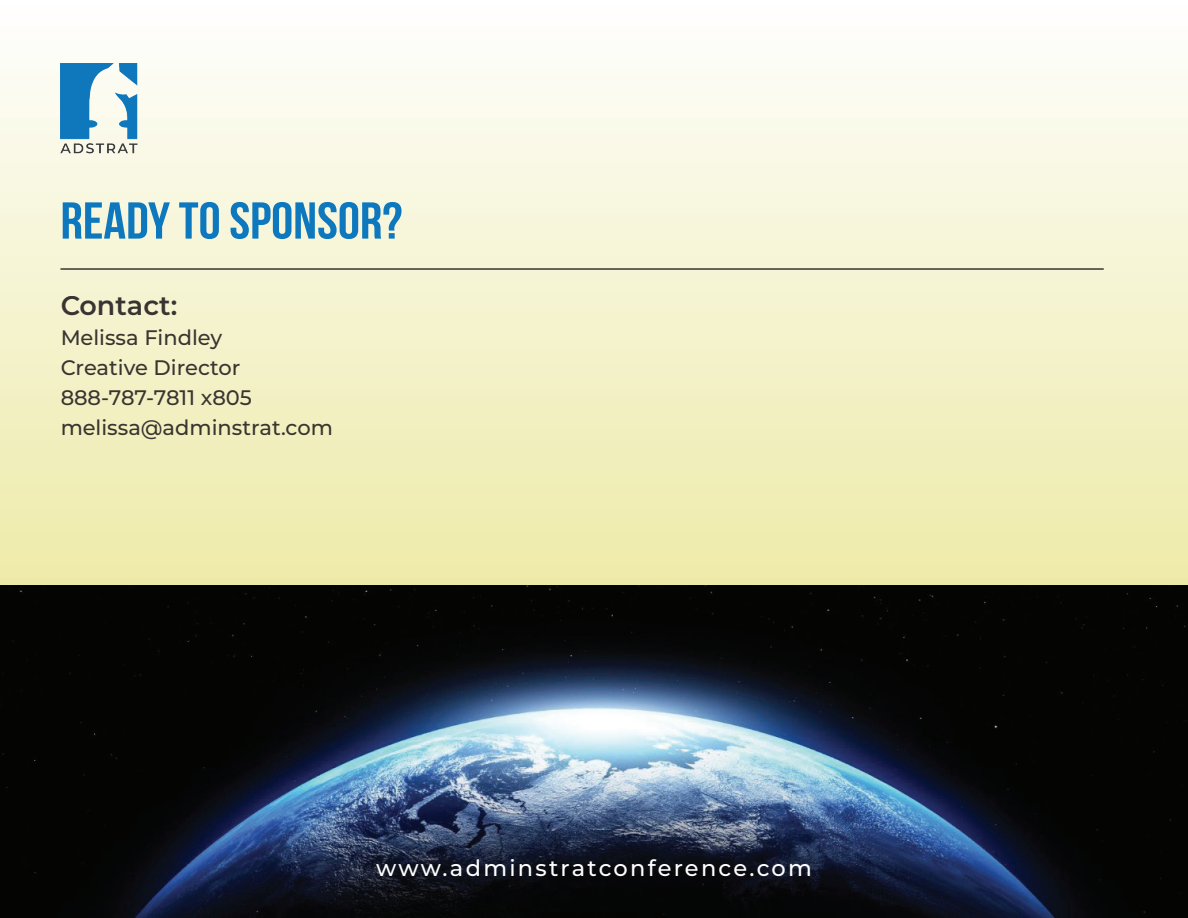
<style>
.page{position:relative;width:1188px;height:918px;background:#fff}
.page>*{position:absolute;margin:0;border:0;box-sizing:border-box;transform-origin:0 0}
.t1{font:700 51.75px "Bebas Neue";color:#0d78bd;scale:1.08 1}
.t2{font:600 27px "Montserrat";color:#231f20}
.t3{font:500 22.5px "Montserrat";letter-spacing:.1em;color:#fff}
.t4{font:500 21px/30px "Montserrat";color:#231f20}
</style>
<div class="page">
<div style="left:0;top:0;width:1188px;height:585px;background:linear-gradient(to bottom,#fefefd,#edeaa8)"></div>
<img style="left:0;top:585px;width:1188px;height:333px">
<img style="left:60px;top:64px;width:79px;height:93px">
<hr style="left:60px;top:268px;width:1044px;height:2px;background:#231f20">
<h1 class="t1" style="left:60px;top:192px;width:318px">READY TO SPONSOR?</h1>
<p class="t2" style="left:60px;top:287px;width:118px">Contact:</p>
<p class="t4" style="left:60px;top:322px;width:274px">Melissa Findley<br>Creative Director<br>888-787-7811 x805 melissa@adminstrat.com</p>
<p class="t3" style="left:376px;top:852px;width:437px">www.adminstratconference.com</p>
</div>
